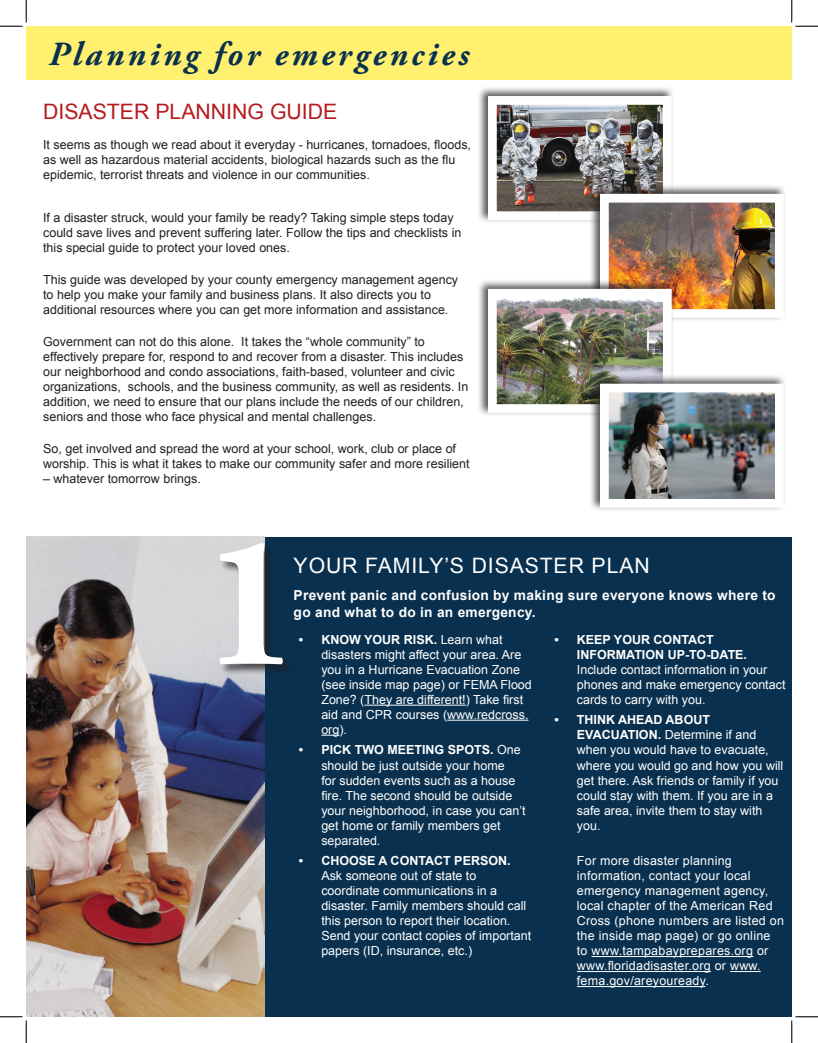
<style>
.page{position:relative;width:818px;height:1043px;background:#fff}
.page>*{position:absolute;margin:0;border:0;box-sizing:border-box;transform-origin:0 0}
.t1{font:700 187.5px "Adobe Garamond Pro";color:#fff}
.t2{font:italic 700 33.75px "Adobe Garamond Pro";letter-spacing:.1em;color:#09304e}
.t3{font:21.25px "Arial";color:#fff}
.t4{font:21.25px "Arial";color:#b71b1f}
.t5{font:700 13.75px "Arial";letter-spacing:.02em;color:#fff}
.t6{font:12.5px/15px "Arial";color:#231f20}
.t7{font:12.5px/15px "Arial";color:#fff}
.t8{font:12.5px/15px "Arial";letter-spacing:.02em;color:#fff}
.t9{font:700 12.5px/15px "Arial";color:#fff}
.s1{font-weight:700}
</style>
<div class="page">
<div style="left:26px;top:537px;width:765px;height:479px;background:#09304e"></div>
<img style="left:26px;top:537px;width:238px;height:479px">
<hr style="left:364px;top:704px;width:101px;height:1px;background:#fff">
<hr style="left:447px;top:719px;width:81px;height:1px;background:#fff">
<svg style="left:321px;top:734px;width:18px;height:1px"></svg>
<hr style="left:591px;top:956px;width:162px;height:1px;background:#fff">
<hr style="left:577px;top:971px;width:134px;height:1px;background:#fff">
<hr style="left:730px;top:971px;width:30px;height:1px;background:#fff">
<hr style="left:577px;top:986px;width:128px;height:1px;background:#fff">
<div style="left:477px;top:86px;width:197px;height:138px;background:#231f20;opacity:.75"></div>
<img style="left:498px;top:106px;width:163px;height:104px">
<div style="left:488px;top:96px;width:183px;height:124px;border:9px solid #fff"></div>
<div style="left:589px;top:184px;width:197px;height:137px;background:#231f20;opacity:.75"></div>
<img style="left:610px;top:204px;width:163px;height:104px">
<div style="left:600px;top:194px;width:183px;height:124px;border:9px solid #fff"></div>
<div style="left:477px;top:279px;width:197px;height:137px;background:#231f20;opacity:.75"></div>
<img style="left:498px;top:299px;width:163px;height:104px">
<div style="left:488px;top:289px;width:183px;height:124px;border:9px solid #fff"></div>
<div style="left:589px;top:373px;width:197px;height:138px;background:#231f20;opacity:.75"></div>
<img style="left:610px;top:393px;width:163px;height:105px">
<div style="left:600px;top:383px;width:183px;height:125px;border:9px solid #fff"></div>
<div style="left:219px;top:542px;width:75px;height:133px;background:#231f20;opacity:.75"></div>
<div style="left:26px;top:26px;width:765px;height:53px;background:#fff06f"></div>
<svg style="left:0;top:0;width:27px;height:27px"></svg>
<svg style="left:0;top:1015px;width:27px;height:27px"></svg>
<svg style="left:791px;top:0;width:27px;height:27px"></svg>
<svg style="left:790px;top:1015px;width:28px;height:27px"></svg>
<h2 class="t2" style="left:49px;top:35px;width:421px">Planning for emergencies</h2>
<h3 class="t4" style="left:43px;top:98px;width:30px">Disaster</h3>
<h3 class="t4" style="left:155px;top:98px;width:28px">Plannin</h3>
<h3 class="t4" style="left:247px;top:98px;width:67px">g Guide</h3>
<p class="t6" style="left:43px;top:137px;width:429px">It seems as though we read about it everyday - hurricanes, tornadoes, floods, as well as hazardous material accidents, biological hazards such as the flu epidemic, terrorist threats and violence in our communities.</p>
<p class="t6" style="left:43px;top:210px;width:420px">If a disaster struck, would your family be ready? Taking simple steps today could save lives and prevent suffering later. Follow the tips and checklists in this special guide to protect your loved ones.</p>
<p class="t6" style="left:43px;top:272px;width:416px">This guide was developed by your county emergency management agency to help you make your family and business plans. It also directs you to additional resources where you can get more information and assistance.</p>
<p class="t6" style="left:43px;top:334px;width:426px">Government can not do this alone. It takes the “whole community” to effectively prepare for, respond to and recover from a disaster. This includes our neighborhood and condo associations, faith-based, volunteer and civic organizations, schools, and the business community, as well as residents. In addition, we need to ensure that our plans include the needs of our children, seniors and those who face physical and mental challenges.</p>
<p class="t6" style="left:43px;top:441px;width:428px">So, get involved and spread the word at your school, work, club or place of worship. This is what it takes to make our community safer and more resilient</p>
<p class="t6" style="left:43px;top:471px;width:159px">– whatever tomorrow brings.</p>
<h1 class="t1" style="left:202px;top:495px;width:99px">1</h1>
<h3 class="t3" style="left:293px;top:551px;width:86px">yourfamily</h3>
<h3 class="t3" style="left:444px;top:551px;width:58px">’s Disaster</h3>
<h3 class="t3" style="left:591px;top:551px;width:15px">plan</h3>
<p class="t5" style="left:293px;top:586px;width:483px">PREVENT PANIC AND CONFUSION BY MAKING SURE EVERYONE KNOWS WHERE TO</p>
<p class="t5" style="left:293px;top:603px;width:243px">GO AND WHAT TO DO IN AN EMERGENCY.</p>
<p class="t7" style="left:321px;top:632px;width:212px;text-indent:-22px"><span class="s1">• KNOW YOUR RISK.</span> Learn what disasters might affect your area. Are you in a Hurricane Evacuation Zone (see inside map page) or FEMA Flood<br>Zone? (They are different!) Take first aid and CPR courses (www.redcross. org).</p>
<p class="t7" style="left:321px;top:742px;width:206px;text-indent:-23px"><span class="s1">• PICK TWO MEETING SPOTS.</span> One should be just outside your home<br>for sudden events such as a house fire. The second should be outside your neighborhood, in case you can’t get home or family members get separated.</p>
<p class="t9" style="left:299px;top:853px;width:213px">• CHOOSE A CONTACT PERSON.</p>
<p class="t7" style="left:321px;top:868px;width:211px">Ask someone out of state to coordinate communications in a disaster. Family members should call this person to report their location.<br>Send your contact copies of important papers (ID, insurance, etc.)</p>
<p class="t9" style="left:577px;top:632px;width:172px;text-indent:-22px">• KEEP YOUR CONTACT<br>INFORMATION UP-TO-DATE.</p>
<p class="t7" style="left:577px;top:662px;width:210px">Include contact information in your phones and make emergency contact cards to carry with you.</p>
<p class="t7" style="left:577px;top:712px;width:208px;text-indent:-22px"><span class="s1">• THINK AHEAD ABOUT<br>EVACUATION.</span> Determine if and when you would have to evacuate, where you would go and how you will get there. Ask friends or family if you could stay with them. If you are in a safe area, invite them to stay with you.</p>
<p class="t8" style="left:577px;top:853px;width:208px">For more disaster planning information, contact your local emergency management agency, local chapter of the American Red<br>Cross (phone numbers are listed on the inside map page) or go online to www.tampabayprepares.org or www.floridadisaster.org or www. fema.gov/areyouready.</p>
</div>
